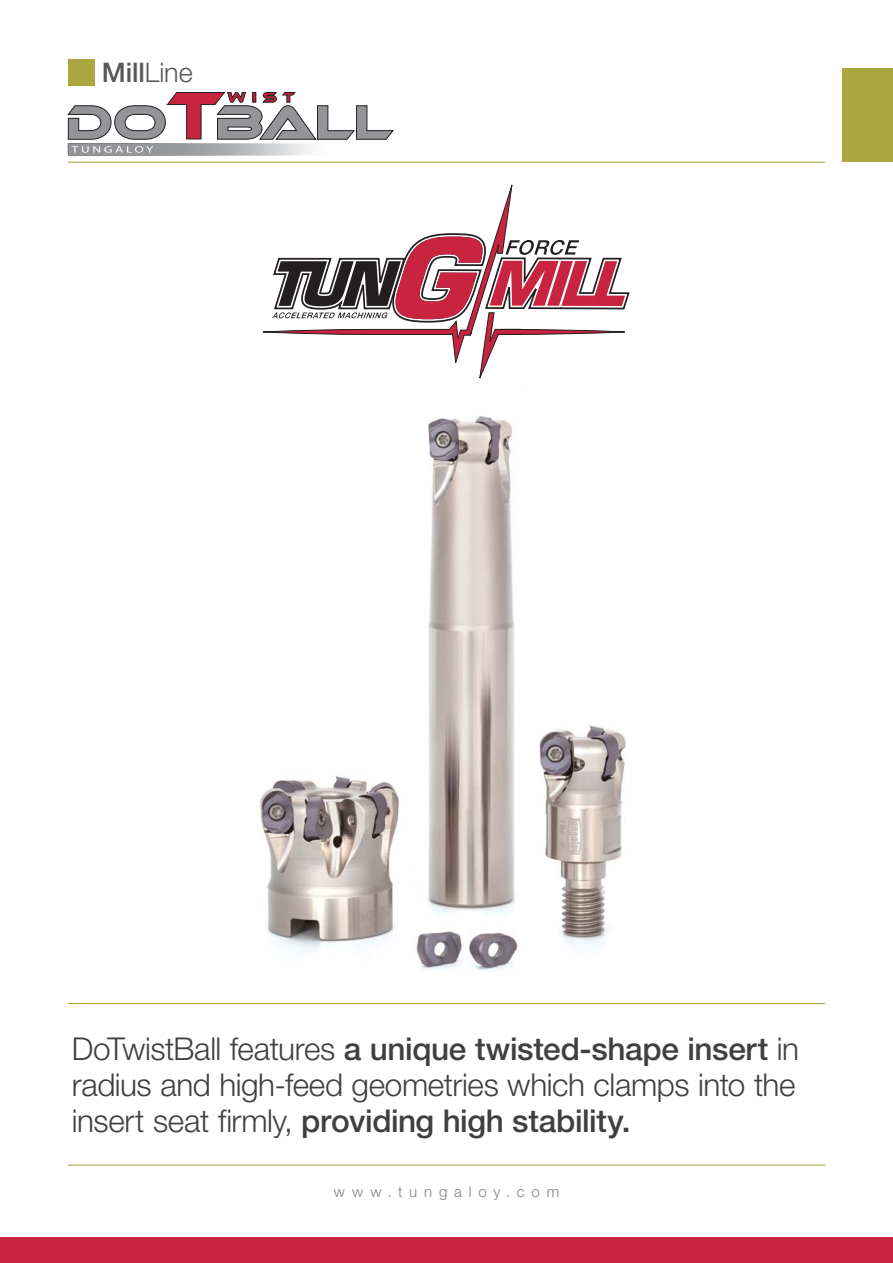
<style>
.page{position:relative;width:893px;height:1263px;background:#fff}
.page>*{position:absolute;margin:0;border:0;box-sizing:border-box;transform-origin:0 0}
.t1{font:300 31.5px/36px "Helvetica Neue LTW1 G";letter-spacing:-.015em;color:#404041;text-align:justify}
.t2{font:500 27px "Helvetica Neue LTW1 G";color:#58595b}
.t3{font:300 15px "Helvetica Neue LTW1 G";letter-spacing:.46em;color:#808285}
.s1{font-weight:300}
.s2{font-weight:500}
</style>
<div class="page">
<div style="left:842px;top:68px;width:50px;height:94px;background:#aba63d"></div>
<div style="left:0;top:1237px;width:892px;height:26px;background:#c9243f"></div>
<img style="left:259px;top:387px;width:367px;height:584px">
<svg style="left:263px;top:184px;width:367px;height:195px"></svg>
<hr style="left:68px;top:162px;width:757px;height:1px;background:#aba63d">
<div style="left:68px;top:60px;width:26px;height:26px;background:#aba63d"></div>
<img style="left:68px;top:144px;width:254px;height:11px">
<svg style="left:72px;top:146px;width:81px;height:7px"></svg>
<svg style="left:67px;top:91px;width:327px;height:49px"></svg>
<hr style="left:68px;top:1165px;width:757px;height:1px;background:#aba63d">
<hr style="left:68px;top:1003px;width:757px;height:1px;background:#aba63d">
<p class="t2" style="left:102px;top:63px;width:92px">Mill<span class="s1">Line</span></p>
<p class="t1" style="left:72px;top:1034px;width:728px">DoTwistBall features <span class="s2">a unique twisted-shape insert</span> in radius and high-feed geometries which clamps into the insert seat firmly, <span class="s2">providing high stability.</span></p>
<p class="t3" style="left:334px;top:1186px;width:227px">www.tungaloy.com</p>
</div>
